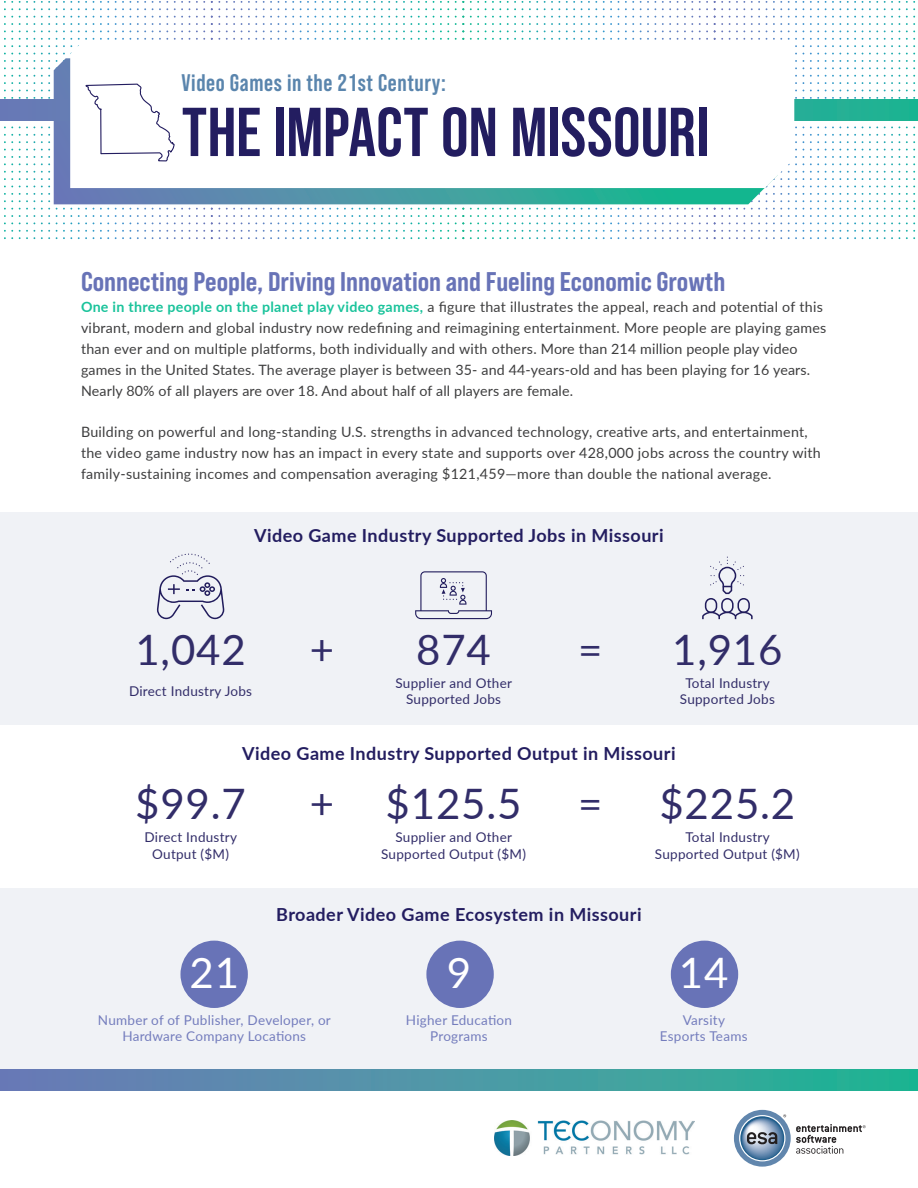
<style>
.page{position:relative;width:918px;height:1188px;background:#fff}
.page>*{position:absolute;margin:0;border:0;box-sizing:border-box;transform-origin:0 0}
.Heading1{font:700 69px "Bebas Neue Pro";color:#231d60}
.t1{font:42px "Lato";letter-spacing:.02em;color:#322d69}
.t2{font:42px "Lato";color:#fff}
.Heading2{font:27px "Bebas Neue Pro Sm E Eb";color:#6873b7}
.t3{font:700 24px "Bebas Neue Pro";letter-spacing:.025em;color:#5a85ad}
.Heading3{font:700 18px "Lato";letter-spacing:.025em;color:#231d60}
.t4{font:14.25px/21px "Lato";letter-spacing:.02em;color:#3e3e3f}
.t5{font:13.5px/16.2px "Lato";letter-spacing:.02em;color:#322d69;text-align:center}
.t6{font:13.5px/16.2px "Lato";letter-spacing:.02em;color:#747dbd;text-align:center}
.s1{font-weight:700;color:#1ac39b}
</style>
<div class="page">
<div style="left:0;top:512px;width:918px;height:213px;background:#f0f2f6"></div>
<div style="left:0;top:888px;width:918px;height:192px;background:#f0f2f6"></div>
<div style="left:180px;top:941px;width:68px;height:67px;background:#6873b7;border-radius:50%"></div>
<div style="left:426px;top:941px;width:68px;height:67px;background:#6873b7;border-radius:50%"></div>
<div style="left:671px;top:941px;width:67px;height:67px;background:#6873b7;border-radius:50%"></div>
<svg style="left:536px;top:1px;width:179px;height:2px"></svg>
<svg style="left:34px;top:1px;width:179px;height:2px"></svg>
<svg style="left:736px;top:1px;width:179px;height:2px"></svg>
<svg style="left:285px;top:1px;width:179px;height:2px"></svg>
<svg style="left:54px;top:58px;width:721px;height:146px;background:#479fa5"></svg>
<svg style="left:0;top:99px;width:918px;height:21px;background:#3a9da0"></svg>
<div style="left:0;top:1069px;width:918px;height:21px;background:linear-gradient(to right,#707ab8,#23b693)"></div>
<svg style="left:70px;top:45px;width:724px;height:143px"></svg>
<svg style="left:415px;top:571px;width:77px;height:48px"></svg>
<svg style="left:702px;top:557px;width:51px;height:62px"></svg>
<img style="left:495px;top:1120px;width:199px;height:36px">
<svg style="left:734px;top:1110px;width:57px;height:57px"></svg>
<svg style="left:739px;top:1115px;width:47px;height:46px"></svg>
<svg style="left:740px;top:1116px;width:44px;height:44px"></svg>
<svg style="left:741px;top:1117px;width:42px;height:43px"></svg>
<svg style="left:747px;top:1132px;width:30px;height:12px"></svg>
<svg style="left:796px;top:1124px;width:70px;height:30px"></svg>
<svg style="left:85px;top:83px;width:143px;height:536px"></svg>
<p class="t3" style="left:182px;top:68px;width:266px">Video Games in the 21st Century:</p>
<p class="Heading1" style="left:182px;top:93px;width:529px">THE IMPACT ON MISSOURI</p>
<p class="Heading2" style="left:81px;top:265px;width:646px">Connecting People, Driving Innovation and Fueling Economic Growth</p>
<p class="t4" style="left:81px;top:295px;width:747px"><span class="s1">One in three people on the planet play video games,</span> a figure that illustrates the appeal, reach and potential of this vibrant, modern and global industry now redefining and reimagining entertainment. More people are playing games than ever and on multiple platforms, both individually and with others. More than 214 million people play video games in the United States. The average player is between 35- and 44-years-old and has been playing for 16 years.<br>Nearly 80% of all players are over 18. And about half of all players are female.</p>
<p class="t4" style="left:81px;top:421px;width:741px">Building on powerful and long-standing U.S. strengths in advanced technology, creative arts, and entertainment, the video game industry now has an impact in every state and supports over 428,000 jobs across the country with family-sustaining incomes and compensation averaging $121,459—more than double the national average.</p>
<p class="Heading3" style="left:254px;top:522px;width:411px">Video Game Industry Supported Jobs in Missouri</p>
<p class="t1" style="left:135px;top:620px;width:112px">1,042</p>
<p class="t1" style="left:310px;top:620px;width:26px">+</p>
<p class="t1" style="left:416px;top:620px;width:76px">874</p>
<p class="t1" style="left:578px;top:620px;width:26px">=</p>
<p class="t1" style="left:672px;top:620px;width:112px">1,916</p>
<p class="t5" style="left:129px;top:682px;width:125px">Direct Industry Jobs</p>
<p class="t5" style="left:395px;top:674px;width:118px">Supplier and Other<br>Supported Jobs</p>
<p class="t5" style="left:680px;top:674px;width:96px">Total Industry<br>Supported Jobs</p>
<p class="Heading3" style="left:242px;top:740px;width:435px">Video Game Industry Supported Output in Missouri</p>
<p class="t1" style="left:135px;top:774px;width:112px">$99.7</p>
<p class="t1" style="left:310px;top:774px;width:26px">+</p>
<p class="t1" style="left:386px;top:774px;width:137px">$125.5</p>
<p class="t1" style="left:659px;top:774px;width:137px">$225.2</p>
<p class="t1" style="left:578px;top:774px;width:26px">=</p>
<p class="t5" style="left:145px;top:829px;width:94px">Direct Industry</p>
<p class="t5" style="left:152px;top:845px;width:78px">Output ($M)</p>
<p class="t5" style="left:381px;top:829px;width:146px">Supplier and Other<br>Supported Output ($M)</p>
<p class="t5" style="left:655px;top:829px;width:146px">Total Industry<br>Supported Output ($M)</p>
<p class="Heading3" style="left:276px;top:902px;width:367px">Broader Video Game Ecosystem in Missouri</p>
<p class="t2" style="left:189px;top:943px;width:51px">21</p>
<p class="t2" style="left:447px;top:943px;width:26px">9</p>
<p class="t2" style="left:679px;top:943px;width:51px">14</p>
<p class="t6" style="left:98px;top:1011px;width:234px">Number of of Publisher, Developer, or<br>Hardware Company Locations</p>
<p class="t6" style="left:406px;top:1011px;width:108px">Higher Education<br>Programs</p>
<p class="t6" style="left:660px;top:1011px;width:89px">Varsity<br>Esports Teams</p>
</div>
